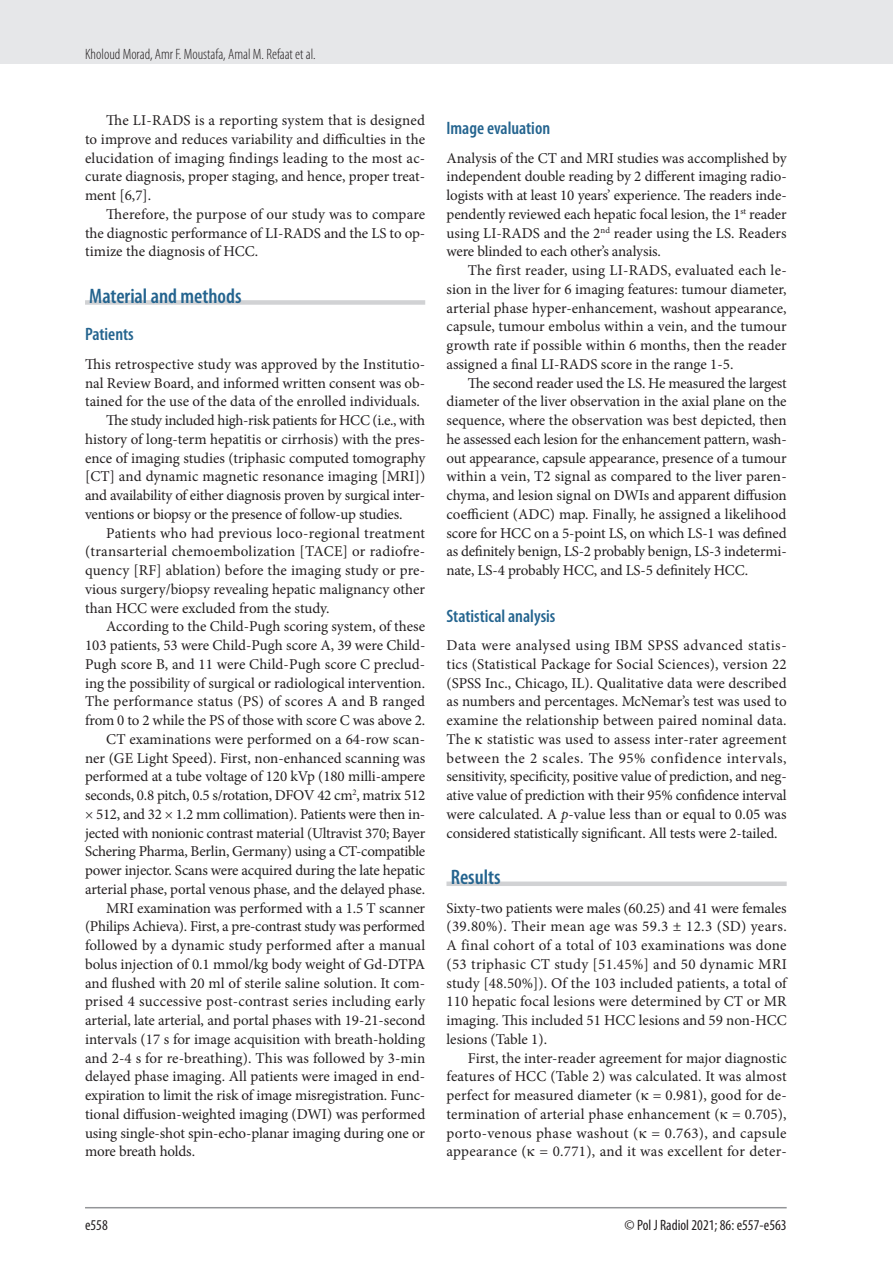
<style>
.page{position:relative;width:893px;height:1263px;background:#fff}
.page>*{position:absolute;margin:0;border:0;box-sizing:border-box;transform-origin:0 0}
.srodtytul_1{font:600 condensed 21px "Myriad Pro";color:#24648f}
.srodtytul_2{font:600 condensed 18px "Myriad Pro";color:#24648f}
.tekst{font:15px/18.8px "Minion Pro";letter-spacing:-.01em;color:#231f20;text-align:justify}
.tekst_bez_wciecia{font:15px/18.8px "Minion Pro";letter-spacing:-.005em;color:#231f20;text-align:justify}
.t1{font:300 condensed 15px "Myriad Pro";color:#231f20}
.tabela_tekst{font:condensed 15px "Myriad Pro";color:#231f20}
.s1{font-style:italic}
</style>
<div class="page">
<div style="left:0;top:0;width:893px;height:64px;background:#e6e7e9"></div>
<hr style="left:85px;top:1207px;width:702px;height:1px;background:#939598">
<div style="left:85px;top:300px;width:340px;height:5px;background:#d1d2d4"></div>
<div style="left:446px;top:881px;width:341px;height:5px;background:#d1d2d4"></div>
<p class="t1" style="left:85px;top:45px;width:232px">Kholoud Morad, Amr F. Moustafa, Amal M. Refaat et al.</p>
<p class="tekst" style="left:85px;top:111px;width:342px;text-indent:21px">The LI-RADS is a reporting system that is designed to improve and reduces variability and difficulties in the elucidation of imaging findings leading to the most ac&shy;curate diagnosis, proper staging, and hence, proper treat&shy;ment [6,7].</p>
<p class="tekst" style="left:85px;top:205px;width:342px;text-indent:21px">Therefore, the purpose of our study was to compare the diagnostic performance of LI-RADS and the LS to op&shy;timize the diagnosis of HCC.</p>
<p class="srodtytul_1" style="left:89px;top:283px;width:154px">Material and methods</p>
<p class="srodtytul_2" style="left:85px;top:323px;width:50px">Patients</p>
<p class="tekst_bez_wciecia" style="left:85px;top:355px;width:342px">This retrospective study was approved by the Institutio&shy;nal Review Board, and informed written consent was ob&shy;tained for the use of the data of the enrolled individuals.</p>
<p class="tekst" style="left:85px;top:411px;width:342px;text-indent:21px">The study included high-risk patients for HCC (i.e., with history of long-term hepatitis or cirrhosis) with the pres&shy;ence of imaging studies (triphasic computed tomography [CT] and dynamic magnetic resonance imaging [MRI]) and availability of either diagnosis proven by surgical inter&shy;ventions or biopsy or the presence of follow-up studies.</p>
<p class="tekst" style="left:85px;top:523px;width:342px;text-indent:21px">Patients who had previous loco-regional treatment (transarterial chemoembolization [TACE] or radiofre&shy;quency [RF] ablation) before the imaging study or pre&shy;vious surgery/biopsy revealing hepatic malignancy other than HCC were excluded from the study.</p>
<p class="tekst" style="left:85px;top:617px;width:342px;text-indent:21px">According to the Child-Pugh scoring system, of these 103 patients, 53 were Child-Pugh score A, 39 were Child-Pugh score B, and 11 were Child-Pugh score C preclud&shy;ing the possibility of surgical or radiological intervention.<br>The performance status (PS) of scores A and B ranged from 0 to 2 while the PS of those with score C was above 2.</p>
<p class="tekst" style="left:85px;top:730px;width:342px;text-align:right">CT examinations were performed on a 64-row scan&shy;ner (GE Light Speed). First, non-enhanced scanning was performed at a tube voltage of 120 kVp (180 milli-ampere seconds, 0.8 pitch, 0.5 s/rotation, DFOV 42 cm<sup>2</sup>, matrix 512<br>512, and 32 1.2 mm collimation). Patients were then in&shy;jected with nonionic contrast material (Ultravist 370; Bayer Schering Pharma, Berlin, Germany) using a CT-compatible power injector. Scans were acquired during the late hepatic arterial phase, portal venous phase, and the delayed phase.</p>
<p class="tekst" style="left:85px;top:898px;width:342px;text-indent:21px">MRI examination was performed with a 1.5 T scanner (Philips Achieva). First, a pre-contrast study was performed followed by a dynamic study performed after a manual bolus injection of 0.1 mmol/kg body weight of Gd-DTPA and flushed with 20 ml of sterile saline solution. It com&shy;prised 4 successive post-contrast series including early arterial, late arterial, and portal phases with 19-21-second intervals (17 s for image acquisition with breath-holding and 2-4 s for re-breathing). This was followed by 3-min delayed phase imaging. All patients were imaged in end&shy;expiration to limit the risk of image misregistration. Func&shy;tional diffusion-weighted imaging (DWI) was performed using single-shot spin-echo-planar imaging during one or more breath holds.</p>
<p class="srodtytul_2" style="left:446px;top:117px;width:105px">Image evaluation</p>
<p class="tekst_bez_wciecia" style="left:446px;top:148px;width:342px">Analysis of the CT and MRI studies was accomplished by independent double reading by 2 different imaging radio&shy;logists with at least 10 years’ experience. The readers inde&shy;pendently reviewed each hepatic focal lesion, the 1<sup>st</sup> reader using LI-RADS and the 2<sup>nd</sup> reader using the LS. Readers were blinded to each other’s analysis.</p>
<p class="tekst" style="left:446px;top:261px;width:342px;text-indent:21px">The first reader, using LI-RADS, evaluated each le&shy;sion in the liver for 6 imaging features: tumour diameter, arterial phase hyper-enhancement, washout appearance, capsule, tumour embolus within a vein, and the tumour growth rate if possible within 6 months, then the reader assigned a final LI-RADS score in the range 1-5.</p>
<p class="tekst" style="left:446px;top:373px;width:342px;text-indent:21px">The second reader used the LS. He measured the largest diameter of the liver observation in the axial plane on the sequence, where the observation was best depicted, then he assessed each lesion for the enhancement pattern, wash&shy;out appearance, capsule appearance, presence of a tumour within a vein, T2 signal as compared to the liver paren&shy;chyma, and lesion signal on DWIs and apparent diffusion coefficient (ADC) map. Finally, he assigned a likelihood score for HCC on a 5-point LS, on which LS-1 was defined as definitely benign, LS-2 probably benign, LS-3 indetermi&shy;nate, LS-4 probably HCC, and LS-5 definitely HCC.</p>
<p class="srodtytul_2" style="left:446px;top:604px;width:110px">Statistical analysis</p>
<p class="tekst_bez_wciecia" style="left:446px;top:636px;width:342px">Data were analysed using IBM SPSS advanced statis&shy;tics (Statistical Package for Social Sciences), version 22 (SPSS Inc., Chicago, IL). Qualitative data were described as numbers and percentages. McNemar’s test was used to examine the relationship between paired nominal data.<br>The statistic was used to assess inter-rater agreement between the 2 scales. The 95% confidence intervals, sensitivity, specificity, positive value of prediction, and neg&shy;ative value of prediction with their 95% confidence interval were calculated. A <span class="s1">p</span>-value less than or equal to 0.05 was considered statistically significant. All tests were 2-tailed.</p>
<p class="srodtytul_1" style="left:451px;top:864px;width:51px">Results</p>
<p class="tekst_bez_wciecia" style="left:446px;top:898px;width:342px">Sixty-two patients were males (60.25) and 41 were females (39.80%). Their mean age was 59.3 ± 12.3 (SD) years.<br>A final cohort of a total of 103 examinations was done (53 triphasic CT study [51.45%] and 50 dynamic MRI study [48.50%]). Of the 103 included patients, a total of 110 hepatic focal lesions were determined by CT or MR imaging. This included 51 HCC lesions and 59 non-HCC lesions (Table 1).</p>
<p class="tekst" style="left:446px;top:1048px;width:342px;text-indent:21px">First, the inter-reader agreement for major diagnostic features of HCC (Table 2) was calculated. It was almost perfect for measured diameter ( = 0.981), good for de&shy;termination of arterial phase enhancement ( = 0.705), porto-venous phase washout ( = 0.763), and capsule appearance ( = 0.771), and it was excellent for deter-</p>
<p class="tabela_tekst" style="left:85px;top:1216px;width:24px">e558</p>
<p class="tabela_tekst" style="left:625px;top:1216px;width:164px">© Pol J Radiol 2021; 86: e557-e563</p>
</div>
